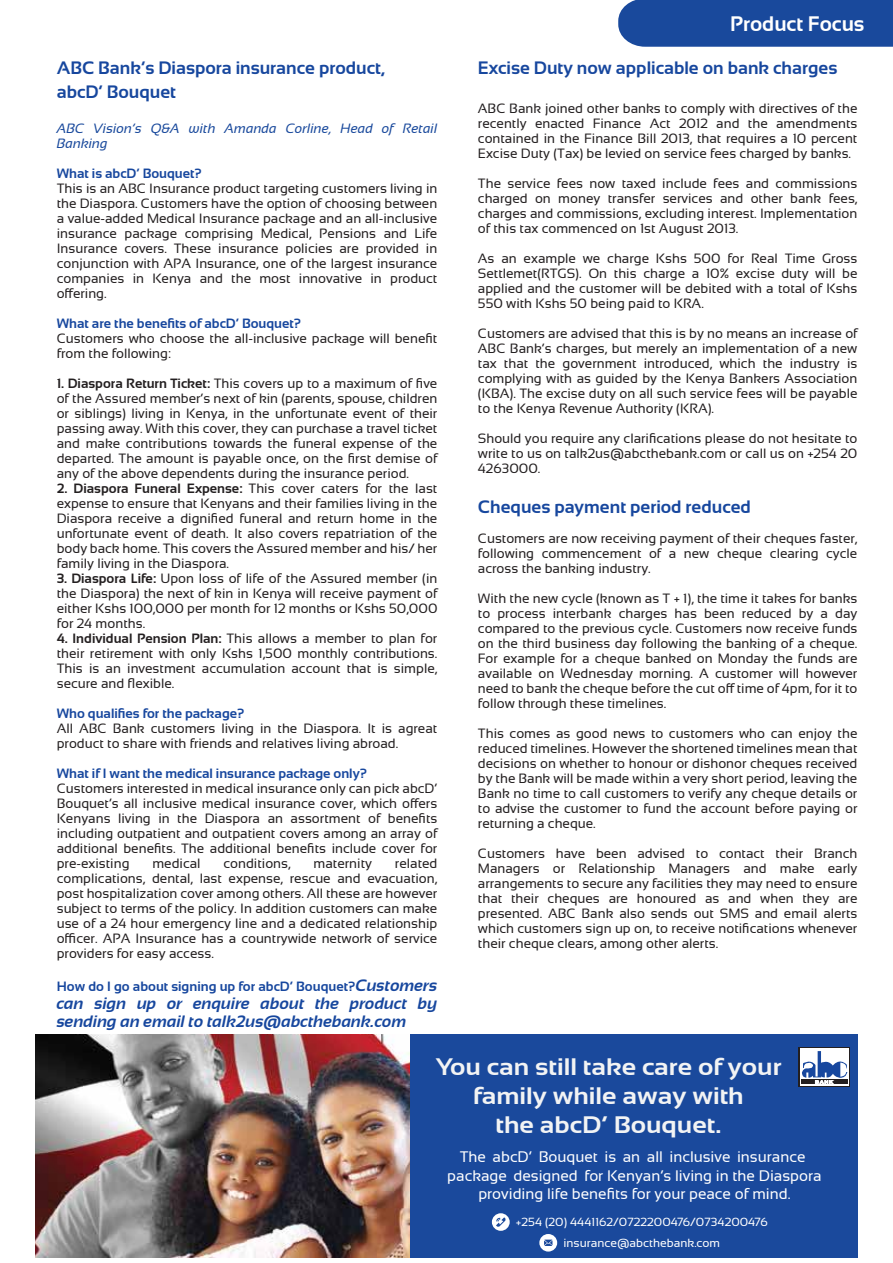
<style>
.page{position:relative;width:893px;height:1263px;background:#fff}
.page>*{position:absolute;margin:0;border:0;box-sizing:border-box;transform-origin:0 0}
.t1{font:700 24px/28.7px "Sansation";color:#f2f3f4;text-align:center;scale:1.11 1}
.t2{font:700 21px "Sansation";color:#fff}
.t3{font:700 18px/24.6px "Sansation";color:#17479e}
.t4{font:italic 700 16.5px/18px "Sansation";color:#17479e}
.t5{font:15.3px/18.3px "Sansation";color:#fff;text-align:center}
.t6{font:13.5px/15px "Sansation";color:#231f20;text-align:justify}
.t7{font:700 13.5px "Sansation";color:#17479e}
.t8{font:italic 13.5px/15px "Sansation";color:#19499c}
.t9{font:11.85px/20.7px "Sansation";color:#fff;text-align:center}
.s1{font-weight:700}
.s2{font-style:italic;font-size:16.5px}
</style>
<div class="page">
<img style="left:36px;top:1034px;width:374px;height:224px">
<div style="left:618px;top:0;width:275px;height:47px;background:#19499c"></div>
<div style="left:410px;top:1034px;width:447px;height:224px;background:#1a499c"></div>
<div style="left:798px;top:1047px;width:52px;height:39px;background:#231f20"></div>
<div style="left:800px;top:1048px;width:49px;height:37px;background:#fff"></div>
<svg style="left:801px;top:1080px;width:47px;height:4px"></svg>
<svg style="left:802px;top:1051px;width:45px;height:32px"></svg>
<svg style="left:492px;top:1213px;width:18px;height:18px"></svg>
<svg style="left:539px;top:1234px;width:18px;height:17px"></svg>
<h3 class="t3" style="left:57px;top:55px;width:330px">ABC Bank’s Diaspora insurance product, abcD’ Bouquet</h3>
<p class="t8" style="left:57px;top:120px;width:382px">ABC Vision’s Q&amp;A with Amanda Corline, Head of Retail<br>Banking</p>
<p class="t7" style="left:57px;top:165px;width:147px">What is abcD’ Bouquet?</p>
<p class="t6" style="left:57px;top:180px;width:382px">This is an ABC Insurance product targeting customers living in the Diaspora. Customers have the option of choosing between a value-added Medical Insurance package and an all-inclusive insurance package comprising Medical, Pensions and Life Insurance covers. These insurance policies are provided in conjunction with APA Insurance, one of the largest insurance companies in Kenya and the most innovative in product offering.</p>
<p class="t7" style="left:57px;top:315px;width:246px">What are the benefits of abcD’ Bouquet?</p>
<p class="t6" style="left:57px;top:330px;width:382px">Customers who choose the all-inclusive package will benefit from the following:</p>
<p class="t6" style="left:57px;top:375px;width:382px"><span class="s1">1. Diaspora Return Ticket:</span> This covers up to a maximum of five of the Assured member’s next of kin (parents, spouse, children or siblings) living in Kenya, in the unfortunate event of their passing away. With this cover, they can purchase a travel ticket and make contributions towards the funeral expense of the departed. The amount is payable once, on the first demise of any of the above dependents during the insurance period.</p>
<p class="t6" style="left:57px;top:480px;width:382px"><span class="s1">2. Diaspora Funeral Expense:</span> This cover caters for the last expense to ensure that Kenyans and their families living in the Diaspora receive a dignified funeral and return home in the unfortunate event of death. It also covers repatriation of the body back home. This covers the Assured member and his/ her family living in the Diaspora.</p>
<p class="t6" style="left:57px;top:570px;width:382px"><span class="s1">3. Diaspora Life:</span> Upon loss of life of the Assured member (in the Diaspora) the next of kin in Kenya will receive payment of either Kshs 100,000 per month for 12 months or Kshs 50,000 for 24 months.</p>
<p class="t6" style="left:57px;top:630px;width:382px"><span class="s1">4. Individual Pension Plan:</span> This allows a member to plan for their retirement with only Kshs 1,500 monthly contributions.<br>This is an investment accumulation account that is simple, secure and flexible.</p>
<p class="t7" style="left:57px;top:705px;width:189px">Who qualifies for the package?</p>
<p class="t6" style="left:57px;top:720px;width:382px">All ABC Bank customers living in the Diaspora. It is agreat product to share with friends and relatives living abroad.</p>
<p class="t7" style="left:57px;top:765px;width:312px">What if I want the medical insurance package only?</p>
<p class="t6" style="left:57px;top:780px;width:382px">Customers interested in medical insurance only can pick abcD’ Bouquet’s all inclusive medical insurance cover, which offers Kenyans living in the Diaspora an assortment of benefits including outpatient and outpatient covers among an array of additional benefits. The additional benefits include cover for pre-existing</p>
<p class="t6" style="left:57px;top:855px;width:382px;text-indent:338px">related complications, dental, last expense, rescue and evacuation, post hospitalization cover among others. All these are however subject to terms of the policy. In addition customers can make use of a 24 hour emergency line and a dedicated relationship officer. APA Insurance has a countrywide network of service providers for easy access.</p>
<p class="t7" style="left:57px;top:978px;width:382px">How do I go about signing up for abcD’ Bouquet?<span class="s2">Customers</span></p>
<p class="t4" style="left:57px;top:994px;width:382px">can sign up or enquire about the product by sending an email to talk2us@abcthebank.com</p>
<p class="t6" style="left:152px;top:855px;width:50px">medical</p>
<p class="t6" style="left:224px;top:855px;width:69px">conditions,</p>
<p class="t6" style="left:314px;top:855px;width:60px">maternity</p>
<h2 class="t2" style="left:730px;top:12px;width:136px">Product Focus</h2>
<h3 class="t3" style="left:478px;top:55px;width:361px">Excise Duty now applicable on bank charges</h3>
<p class="t6" style="left:478px;top:101px;width:381px">ABC Bank joined other banks to comply with directives of the recently enacted Finance Act 2012 and the amendments contained in the Finance Bill 2013, that requires a 10 percent Excise Duty (Tax) be levied on service fees charged by banks.</p>
<p class="t6" style="left:478px;top:176px;width:381px">The service fees now taxed include fees and commissions charged on money transfer services and other bank fees, charges and commissions, excluding interest. Implementation of this tax commenced on 1st August 2013.</p>
<p class="t6" style="left:478px;top:251px;width:381px">As an example we charge Kshs 500 for Real Time Gross Settlemet(RTGS). On this charge a 10% excise duty will be applied and the customer will be debited with a total of Kshs 550 with Kshs 50 being paid to KRA.</p>
<p class="t6" style="left:478px;top:326px;width:381px">Customers are advised that this is by no means an increase of ABC Bank’s charges, but merely an implementation of a new tax that the government introduced, which the industry is complying with as guided by the Kenya Bankers Association (KBA). The excise duty on all such service fees will be payable to the Kenya Revenue Authority (KRA).</p>
<p class="t6" style="left:478px;top:431px;width:381px">Should you require any clarifications please do not hesitate to write to us on talk2us@abcthebank.com or call us on +254 20<br>4263000.</p>
<h3 class="t3" style="left:478px;top:495px;width:274px">Cheques payment period reduced</h3>
<p class="t6" style="left:478px;top:531px;width:381px">Customers are now receiving payment of their cheques faster, following commencement of a new cheque clearing cycle across the banking industry.</p>
<p class="t6" style="left:478px;top:591px;width:381px">With the new cycle (known as T + 1), the time it takes for banks to process interbank charges has been reduced by a day compared to the previous cycle. Customers now receive funds on the third business day following the banking of a cheque.<br>For example for a cheque banked on Monday the funds are available on Wednesday morning. A customer will however need to bank the cheque before the cut off time of 4pm, for it to follow through these timelines.</p>
<p class="t6" style="left:478px;top:726px;width:381px">This comes as good news to customers who can enjoy the reduced timelines. However the shortened timelines mean that decisions on whether to honour or dishonor cheques received by the Bank will be made within a very short period, leaving the Bank no time to call customers to verify any cheque details or to advise the customer to fund the account before paying or returning a cheque.</p>
<p class="t6" style="left:478px;top:846px;width:381px">Customers have been advised to contact their Branch Managers or Relationship Managers and make early arrangements to secure any facilities they may need to ensure that their cheques are honoured as and when they are presented. ABC Bank also sends out SMS and email alerts which customers sign up on, to receive notifications whenever their cheque clears, among other alerts.</p>
<h1 class="t1" style="left:435px;top:1053px;width:313px">You can still take care of your family while away with<br>the abcD’ Bouquet.</h1>
<p class="t5" style="left:447px;top:1148px;width:376px">The abcD’ Bouquet is an all inclusive insurance package designed for Kenyan’s living in the Diaspora providing life benefits for your peace of mind.</p>
<p class="t9" style="left:516px;top:1211px;width:253px">+254 (20) 4441162/0722200476/0734200476 insurance@abcthebank.com</p>
</div>
